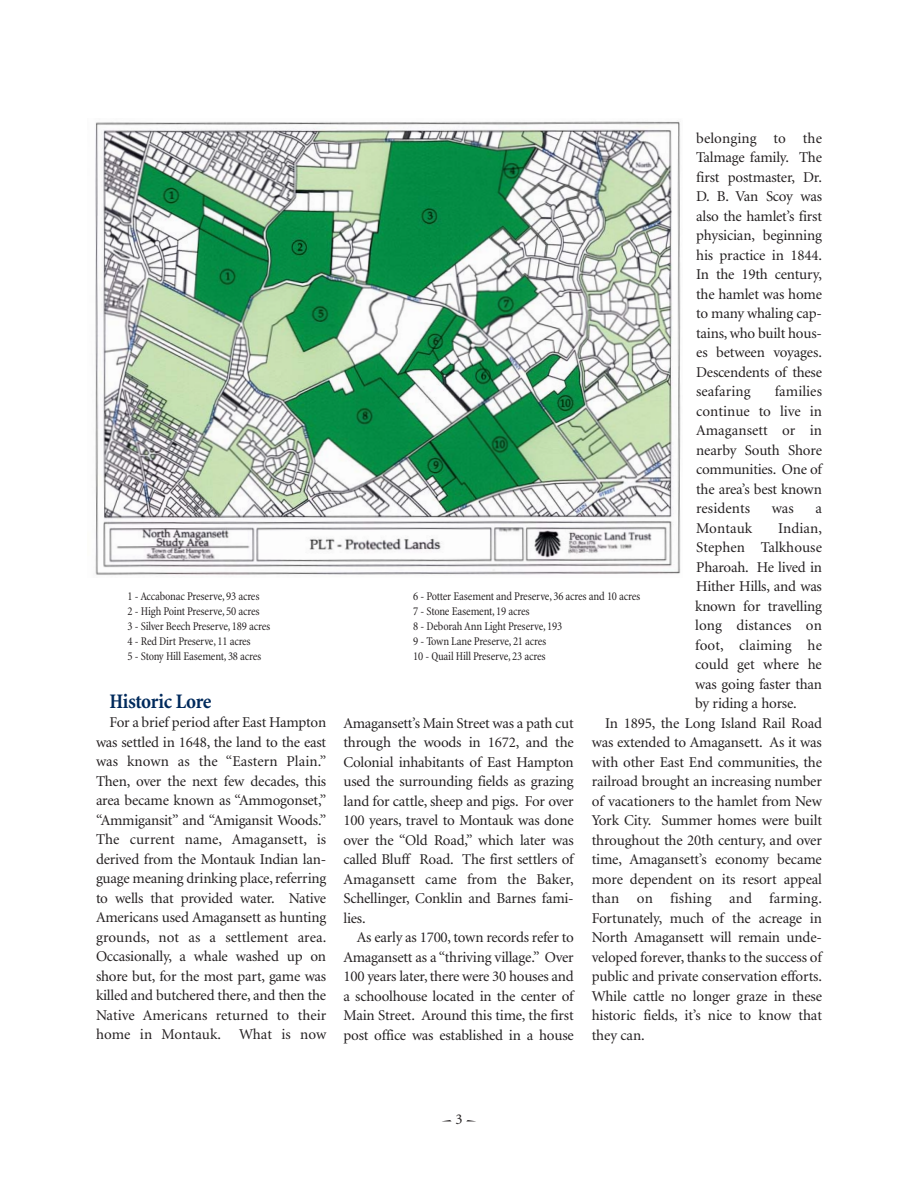
<style>
.page{position:relative;width:918px;height:1188px;background:#fff}
.page>*{position:absolute;margin:0;border:0;box-sizing:border-box;transform-origin:0 0}
.t1{font:700 condensed 21px "Minion";letter-spacing:-.025em;color:#002a5c}
.t2{font:15px/19.5px "Minion";letter-spacing:-.01em;color:#231f20;text-align:justify}
.t3{font:15px "Minion";letter-spacing:.01em;color:#231f20}
.t4{font:condensed 12px/15px "Minion";letter-spacing:-.015em;color:#231f20}
</style>
<div class="page">
<img style="left:95px;top:121px;width:586px;height:454px">
<p class="t2" style="left:696px;top:129px;width:127px">belonging to the Talmage family. The first postmaster, Dr.<br>D. B. Van Scoy was also the hamlet’s first physician, beginning his practice in 1844.<br>In the 19th century, the hamlet was home to many whaling cap&shy;tains, who built hous&shy;es between voyages.<br>Descendents of these seafaring</p>
<p class="t2" style="left:696px;top:383px;width:127px;text-indent:79px">families continue to live in Amagansett or in nearby South Shore communities. One of the area’s best known residents</p>
<p class="t2" style="left:772px;top:500px;width:24px">was</p>
<p class="t2" style="left:815px;top:500px;width:8px">a</p>
<p class="t2" style="left:696px;top:519px;width:57px">Montauk</p>
<p class="t2" style="left:778px;top:519px;width:45px">Indian,</p>
<p class="t2" style="left:696px;top:539px;width:127px">Stephen Talkhouse</p>
<p class="t2" style="left:696px;top:558px;width:127px">Pharoah. He lived in</p>
<p class="t2" style="left:696px;top:578px;width:127px">Hither Hills, and was</p>
<p class="t2" style="left:695px;top:597px;width:128px">known for travelling</p>
<p class="t2" style="left:695px;top:617px;width:128px">long distances on</p>
<p class="t2" style="left:695px;top:636px;width:128px">foot, claiming he</p>
<p class="t2" style="left:695px;top:656px;width:128px">could get where he</p>
<p class="t2" style="left:695px;top:675px;width:128px">was going faster than</p>
<p class="t2" style="left:695px;top:695px;width:103px">by riding a horse.</p>
<p class="t2" style="left:605px;top:714px;width:218px">In 1895, the Long Island Rail Road</p>
<p class="t2" style="left:592px;top:734px;width:232px">was extended to Amagansett. As it was</p>
<p class="t2" style="left:592px;top:753px;width:232px">with other East End communities, the</p>
<p class="t2" style="left:592px;top:773px;width:232px">railroad brought an increasing number</p>
<p class="t2" style="left:592px;top:792px;width:232px">of vacationers to the hamlet from New</p>
<p class="t2" style="left:592px;top:812px;width:232px">York City. Summer homes were built</p>
<p class="t2" style="left:592px;top:831px;width:232px">throughout the 20th century, and over</p>
<p class="t2" style="left:592px;top:851px;width:232px">time, Amagansett’s economy became</p>
<p class="t2" style="left:592px;top:870px;width:232px">more dependent on its resort appeal</p>
<p class="t3" style="left:592px;top:892px;width:232px">than on fishing and farming.</p>
<p class="t2" style="left:592px;top:909px;width:232px">Fortunately, much of the acreage in</p>
<p class="t2" style="left:592px;top:929px;width:232px">North Amagansett will remain unde-</p>
<p class="t2" style="left:592px;top:948px;width:232px">veloped forever, thanks to the success of</p>
<p class="t2" style="left:592px;top:968px;width:232px">public and private conservation efforts.</p>
<p class="t2" style="left:592px;top:987px;width:232px">While cattle no longer graze in these</p>
<p class="t2" style="left:592px;top:1007px;width:232px">historic fields, it’s nice to know that</p>
<p class="t2" style="left:592px;top:1026px;width:54px">they can.</p>
<p class="t4" style="left:128px;top:589px;width:144px">1 - Accabonac Preserve, 93 acres<br>2 - High Point Preserve, 50 acres<br>3 - Silver Beech Preserve, 189 acres<br>4 - Red Dirt Preserve, 11 acres<br>5 - Stony Hill Easement, 38 acres</p>
<p class="t4" style="left:413px;top:589px;width:229px">6 - Potter Easement and Preserve, 36 acres and 10 acres 7 - Stone Easement, 19 acres<br>8 - Deborah Ann Light Preserve, 193<br>9 - Town Lane Preserve, 21 acres<br>10 - Quail Hill Preserve, 23 acres</p>
<h1 class="t1" style="left:110px;top:693px;width:104px">Historic Lore</h1>
<p class="t2" style="left:96px;top:714px;width:232px;text-indent:14px">For a brief period after East Hampton was settled in 1648, the land to the east was known as the “Eastern Plain.” Then, over the next few decades, this area became known as “Ammogonset,” “Ammigansit” and “Amigansit Woods.” The current name, Amagansett, is derived from the Montauk Indian lan&shy;guage meaning drinking place, referring to wells that provided water. Native Americans used Amagansett as hunting grounds, not as a settlement area.<br>Occasionally, a whale washed up on shore but, for the most part, game was killed and butchered there, and then the Native Americans returned to their home in Montauk. What is now</p>
<p class="t2" style="left:343px;top:714px;width:232px">Amagansett’s Main Street was a path cut through the woods in 1672, and the Colonial inhabitants of East Hampton used the surrounding fields as grazing land for cattle, sheep and pigs. For over 100 years, travel to Montauk was done over the “Old Road,” which later was called Bluff Road. The first settlers of Amagansett came from the Baker, Schellinger, Conklin and Barnes fami&shy;lies.</p>
<p class="t2" style="left:343px;top:929px;width:232px;text-indent:13px">As early as 1700, town records refer to Amagansett as a “thriving village.” Over 100 years later, there were 30 houses and a schoolhouse located in the center of Main Street. Around this time, the first post office was established in a house</p>
<p class="t2" style="left:455px;top:1110px;width:9px">3</p>
</div>
